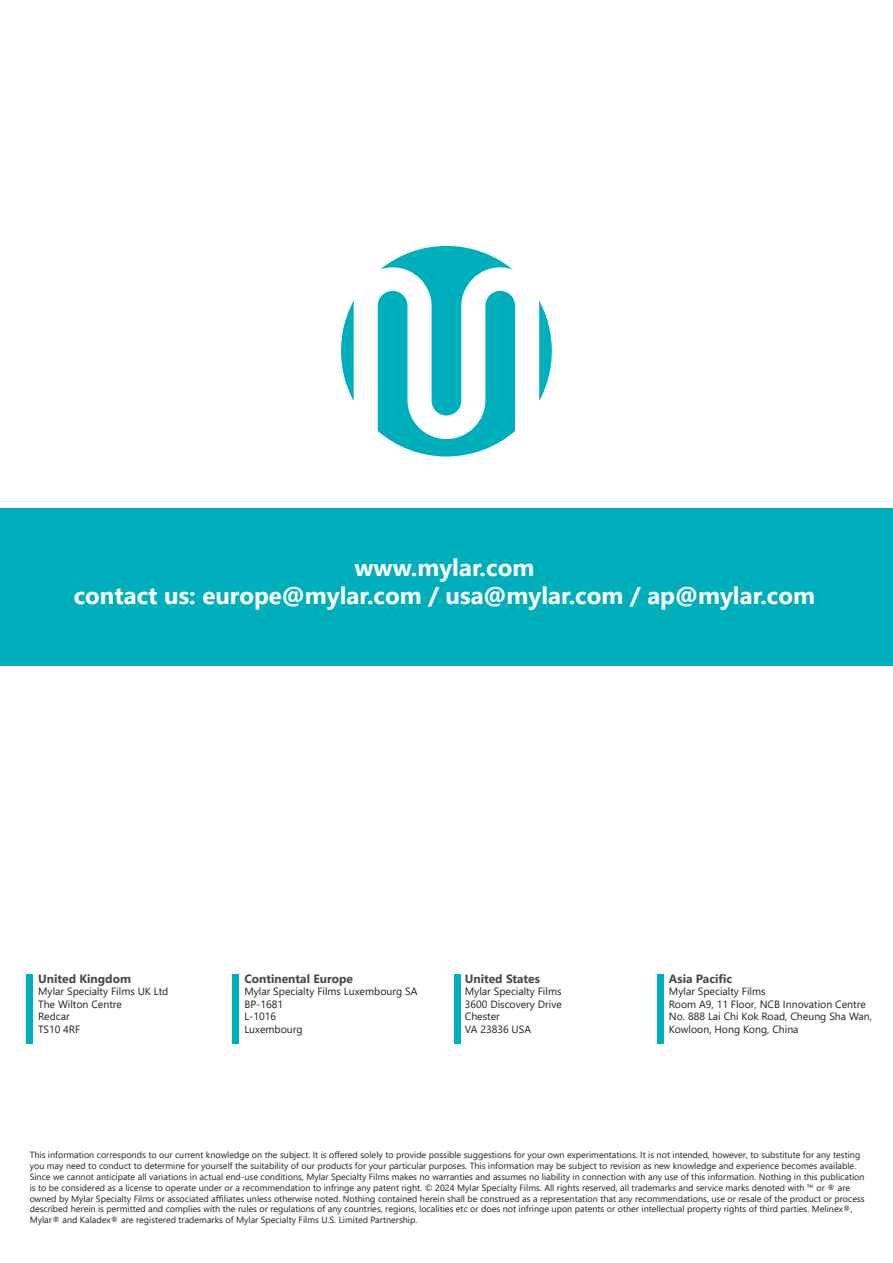
<style>
.page{position:relative;width:893px;height:1263px;background:#fff}
.page>*{position:absolute;margin:0;border:0;box-sizing:border-box;transform-origin:0 0}
.t1{font:700 24px "Segoe UI";color:#fff}
.t2{font:700 12px "Segoe UI";color:#484848}
.t3{font:10.5px "Segoe UI";color:#231f20}
.t4{font:9px/10.8px "Segoe UI";color:#231f20}
</style>
<div class="page">
<div style="left:0;top:508px;width:893px;height:157px;background:#00afbc"></div>
<svg style="left:539px;top:300px;width:13px;height:101px"></svg>
<svg style="left:378px;top:246px;width:137px;height:210px"></svg>
<svg style="left:341px;top:300px;width:13px;height:101px"></svg>
<div style="left:26px;top:974px;width:7px;height:69px;background:#00afbc"></div>
<div style="left:232px;top:974px;width:7px;height:69px;background:#00afbc"></div>
<div style="left:454px;top:974px;width:6px;height:69px;background:#00afbc"></div>
<div style="left:657px;top:974px;width:7px;height:69px;background:#00afbc"></div>
<p class="t1" style="left:354px;top:544px;width:181px">www.mylar.com</p>
<p class="t1" style="left:74px;top:573px;width:743px">contact us: europe@mylar.com / usa@mylar.com / ap@mylar.com</p>
<p class="t2" style="left:38px;top:967px;width:94px">United Kingdom</p>
<p class="t3" style="left:38px;top:981px;width:132px">Mylar Specialty Films UK Ltd</p>
<p class="t3" style="left:38px;top:994px;width:85px">The Wilton Centre</p>
<p class="t3" style="left:38px;top:1007px;width:33px">Redcar</p>
<p class="t3" style="left:38px;top:1019px;width:44px">TS10 4RF</p>
<p class="t2" style="left:244px;top:967px;width:110px">Continental Europe</p>
<p class="t3" style="left:244px;top:981px;width:175px">Mylar Specialty Films Luxembourg SA</p>
<p class="t3" style="left:244px;top:994px;width:40px">BP-1681</p>
<p class="t3" style="left:244px;top:1007px;width:33px">L-1016</p>
<p class="t3" style="left:244px;top:1019px;width:60px">Luxembourg</p>
<p class="t2" style="left:465px;top:967px;width:77px">United States</p>
<p class="t3" style="left:465px;top:981px;width:98px">Mylar Specialty Films</p>
<p class="t3" style="left:465px;top:994px;width:99px">3600 Discovery Drive</p>
<p class="t3" style="left:465px;top:1007px;width:37px">Chester</p>
<p class="t3" style="left:465px;top:1019px;width:68px">VA 23836 USA</p>
<p class="t2" style="left:669px;top:967px;width:65px">Asia Pacific</p>
<p class="t3" style="left:669px;top:981px;width:98px">Mylar Specialty Films</p>
<p class="t3" style="left:669px;top:994px;width:198px">Room A9, 11 Floor, NCB Innovation Centre</p>
<p class="t3" style="left:669px;top:1007px;width:205px">No. 888 Lai Chi Kok Road, Cheung Sha Wan,</p>
<p class="t3" style="left:669px;top:1019px;width:131px">Kowloon, Hong Kong, China</p>
<p class="t4" style="left:30px;top:1149px;width:832px">This information corresponds to our current knowledge on the subject. It is offered solely to provide possible suggestions for your own experimentations. It is not intended, however, to substitute for any testing</p>
<p class="t4" style="left:30px;top:1160px;width:828px">you may need to conduct to determine for yourself the suitability of our products for your particular purposes. This information may be subject to revision as new knowledge and experience becomes available.</p>
<p class="t4" style="left:30px;top:1170px;width:836px">Since we cannot anticipate all variations in actual end-use conditions, Mylar Specialty Films makes no warranties and assumes no liability in connection with any use of this information. Nothing in this publication is to be considered as a license to operate under or a recommendation to infringe any patent right. © 2024 Mylar Specialty Films. All rights reserved, all trademarks and service marks denoted with ™ or ® are owned by Mylar Specialty Films or associated affiliates unless otherwise noted. Nothing contained herein shall be construed as a representation that any recommendations, use or resale of the product or process described herein is permitted and complies with the rules or regulations of any countries, regions, localities etc or does not infringe upon patents or other intellectual property rights of third parties. Melinex®, Mylar® and Kaladex® are registered trademarks of Mylar Specialty Films U.S. Limited Partnership.</p>
</div>
